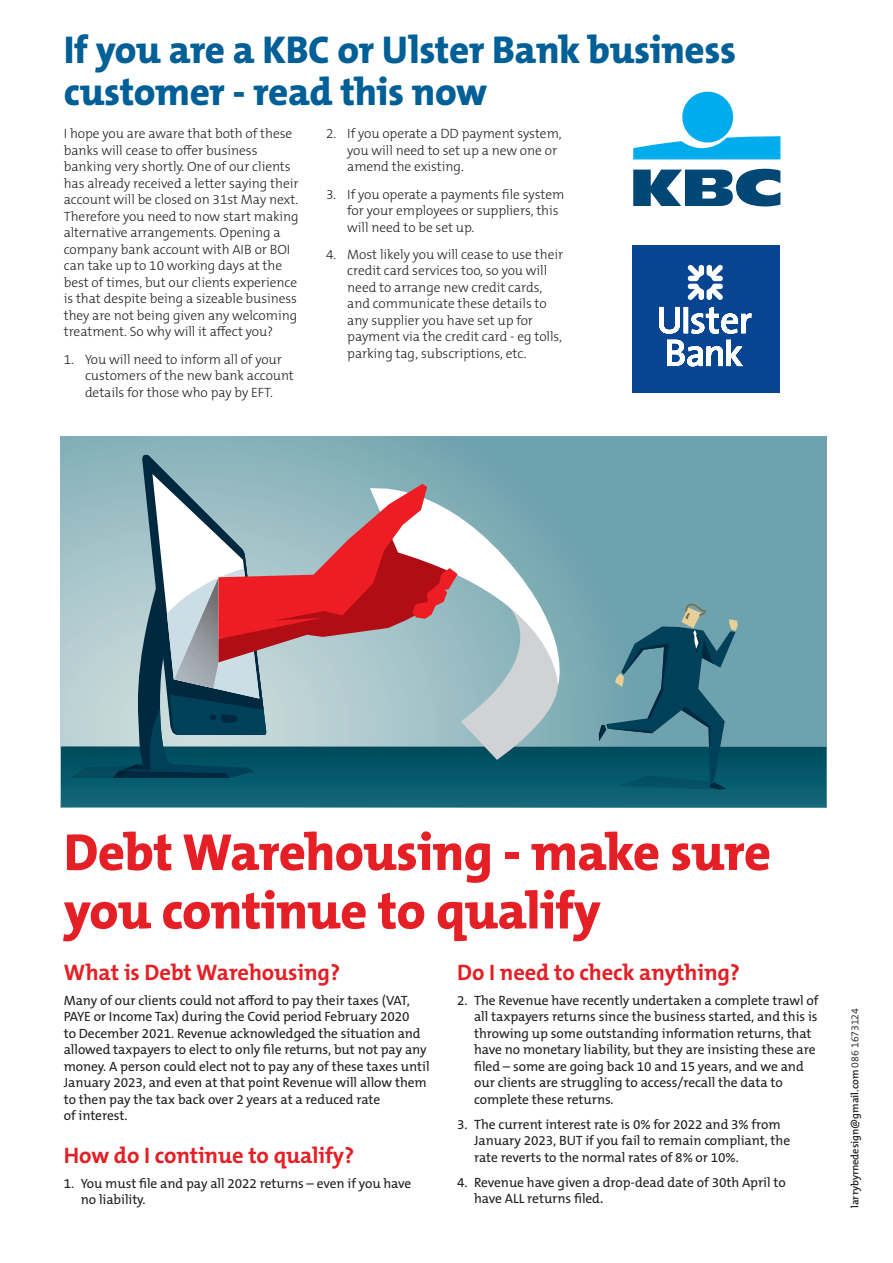
<style>
.page{position:relative;width:893px;height:1263px;background:#fff}
.page>*{position:absolute;margin:0;border:0;box-sizing:border-box;transform-origin:0 0}
.t1{font:800 52.5px/58.5px "The Mix B W8";letter-spacing:-.01em;color:#e41f25}
.t2{font:800 39px/42px "The Mix B W8";letter-spacing:-.01em;color:#005f96}
.t3{font:700 22.5px "The Mix B W7";letter-spacing:-.005em;color:#e41f25}
.t4{font:13.5px/16.5px "The Mix B W5 Plain";letter-spacing:-.005em;color:#231f20}
.t5{font:300 13.5px/16.5px "The Mix B W3";letter-spacing:-.005em;color:#231f20}
.t6{font:600 10.5px "The Mix B W6";letter-spacing:-.005em;color:#231f20}
.s1{font-family:"The Mix B W6";font-weight:600}
.s2{font-family:"The Mix B W4";font-weight:300}
</style>
<div class="page">
<svg style="left:633px;top:92px;width:147px;height:67px"></svg>
<svg style="left:633px;top:169px;width:147px;height:37px"></svg>
<div style="left:632px;top:246px;width:148px;height:147px;background:#074592"></div>
<svg style="left:659px;top:307px;width:92px;height:59px"></svg>
<svg style="left:687px;top:265px;width:36px;height:35px"></svg>
<div style="left:61px;top:436px;width:765px;height:371px;background:linear-gradient(to right,#8cb4bc,#659daa)"></div>
<div style="left:61px;top:746px;width:765px;height:61px;background:linear-gradient(to bottom,#004a5b,#12687a)"></div>
<svg style="left:599px;top:603px;width:139px;height:187px;background:#3d7887"></svg>
<svg style="left:70px;top:452px;width:505px;height:326px;background:#949da5"></svg>
<p class="t2" style="left:64px;top:29px;width:674px">If you are a KBC or Ulster Bank business customer - read this now</p>
<p class="t5" style="left:64px;top:126px;width:236px">I hope you are aware that both of these banks will cease to offer business banking very shortly. One of our clients has already received a letter saying their account will be closed on 31st May next.<br>Therefore you need to now start making alternative arrangements. Opening a company bank account with AIB or BOI can take up to 10 working days at the best of times, but our clients experience is that despite being a sizeable business they are not being given any welcoming treatment. So why will it affect you?</p>
<p class="t5" style="left:85px;top:351px;width:210px;text-indent:-21px">1. You will need to inform all of your customers of the new bank account details for those who pay by EFT.</p>
<p class="t5" style="left:347px;top:126px;width:216px;text-indent:-21px">2. If you operate a DD payment system, you will need to set up a new one or amend the existing.</p>
<p class="t5" style="left:347px;top:186px;width:219px;text-indent:-21px">3. If you operate a payments file system for your employees or suppliers, this will need to be set up.</p>
<p class="t5" style="left:347px;top:246px;width:217px;text-indent:-21px">4. Most likely you will cease to use their credit card services too, so you will need to arrange new credit cards, and communicate these details to any supplier you have set up for payment via the credit card - eg tolls, parking tag, subscriptions, etc.</p>
<p class="t1" style="left:64px;top:823px;width:709px">Debt Warehousing - make sure you continue to qualify</p>
<p class="t3" style="left:64px;top:957px;width:278px">What is Debt Warehousing?</p>
<p class="t4" style="left:64px;top:992px;width:367px">Many of our clients could not afford to pay their taxes (VAT, PAYE or Income Tax) during the Covid period February 2020<br>to December 2021. Revenue acknowledged the situation and allowed taxpayers to elect to only file returns, but not pay any money. A person could elect not to pay any of these taxes until January 2023, and even at that point Revenue will allow them to then pay the tax back over 2 years at a reduced rate<br>of interest.</p>
<p class="t3" style="left:64px;top:1140px;width:292px">How do I continue to qualify?</p>
<p class="t4" style="left:81px;top:1175px;width:332px;text-indent:-17px">1. You must file and pay all 2022 returns – even if you have no liability.</p>
<p class="t3" style="left:457px;top:957px;width:284px">Do I need to check anything?</p>
<p class="t4" style="left:474px;top:992px;width:346px;text-indent:-17px">2. The Revenue have recently undertaken a complete trawl of all taxpayers returns since the business started, and this is throwing up some outstanding information returns, that have no monetary liability, but they are insisting these are filed – some are going back 10 and 15 years, and we and our clients are struggling to access/recall the data to complete these returns.</p>
<p class="t4" style="left:474px;top:1116px;width:318px;text-indent:-17px">3. The current interest rate is 0% for 2022 and 3% from<br>January 2023, BUT if you fail to remain compliant, the rate reverts to the normal rates of 8% or 10%.</p>
<p class="t4" style="left:474px;top:1174px;width:313px;text-indent:-17px">4. Revenue have given a drop-dead date of 30th April to have ALL returns filed<span class="s1">.</span></p>
<p class="t6" style="left:848px;top:1208px;width:201px;rotate:-90deg">larrybyrnedesign@gmail.com <span class="s2">086 1673124</span></p>
</div>
